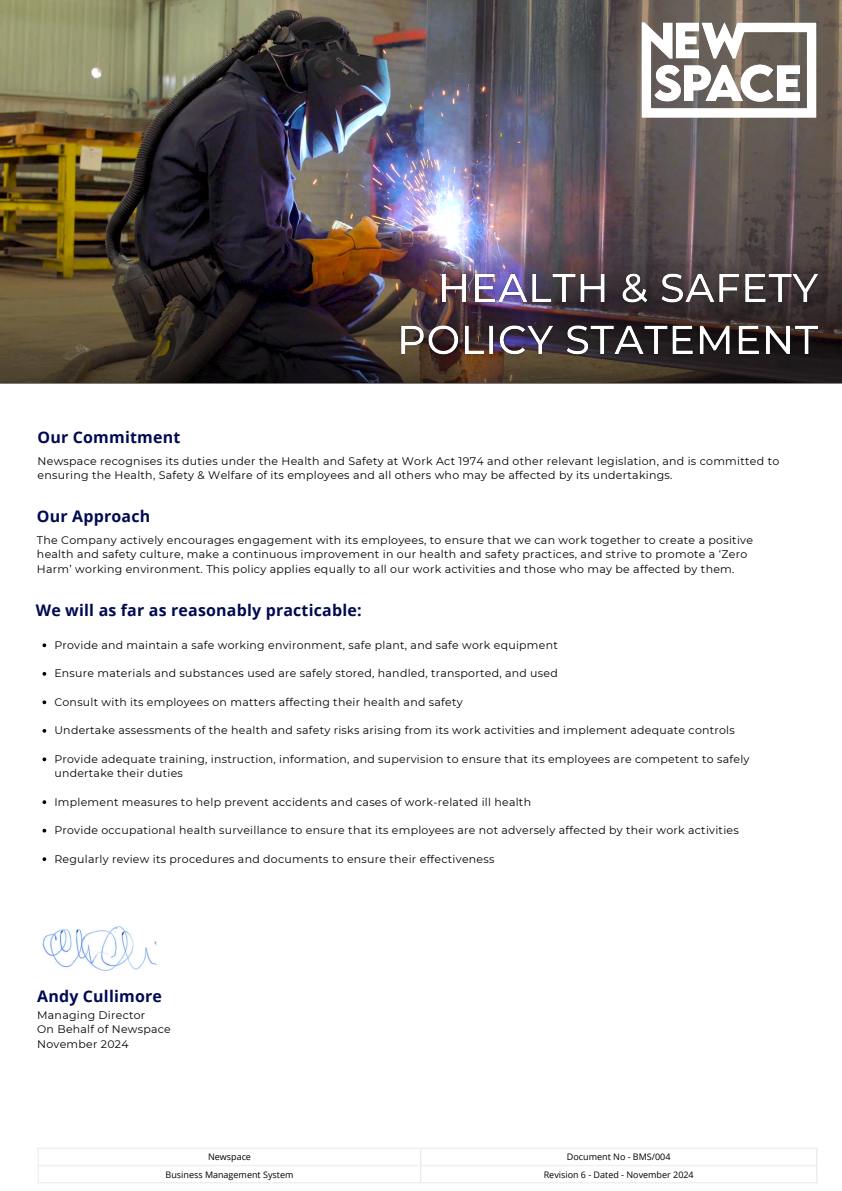
<style>
.page{position:relative;width:842px;height:1191px;background:#fff}
.page>*{position:absolute;margin:0;border:0;box-sizing:border-box;transform-origin:0 0}
.t1{font:700 16px "Open Sans";letter-spacing:.01em;color:#000a51}
.t2{font:11px/14.2px "Montserrat";letter-spacing:.025em;color:#000}
.t3{font:9px "Open Sans";color:#000}
</style>
<div class="page">
<img style="left:0;top:0;width:841px;height:383px">
<img style="left:42px;top:926px;width:115px;height:45px">
<hr style="left:38px;top:1148px;width:1px;height:33px;background:#f0f1f2">
<hr style="left:420px;top:1148px;width:2px;height:33px;background:#f0f1f2">
<hr style="left:816px;top:1148px;width:1px;height:33px;background:#f0f1f2">
<hr style="left:38px;top:1147px;width:779px;height:1px;background:#f0f1f2">
<hr style="left:38px;top:1164px;width:779px;height:2px;background:#f0f1f2">
<hr style="left:38px;top:1181px;width:779px;height:2px;background:#f0f1f2">
<img style="left:641px;top:21px;width:177px;height:98px">
<img style="left:395px;top:263px;width:429px;height:101px">
<svg style="left:43px;top:643px;width:3px;height:4px"></svg>
<svg style="left:43px;top:700px;width:3px;height:4px"></svg>
<svg style="left:43px;top:757px;width:3px;height:4px"></svg>
<svg style="left:43px;top:800px;width:3px;height:4px"></svg>
<svg style="left:43px;top:857px;width:3px;height:4px"></svg>
<p class="t1" style="left:38px;top:425px;width:144px">Our Commitment</p>
<p class="t2" style="left:38px;top:453px;width:743px">Newspace recognises its duties under the Health and Safety at Work Act 1974 and other relevant legislation, and is committed to ensuring the Health, Safety &amp; Welfare of its employees and all others who may be affected by its undertakings.</p>
<p class="t1" style="left:37px;top:505px;width:115px">Our Approach</p>
<p class="t2" style="left:37px;top:533px;width:718px">The Company actively encourages engagement with its employees, to ensure that we can work together to create a positive health and safety culture, make a continuous improvement in our health and safety practices, and strive to promote a ‘Zero<br>Harm’ working environment. This policy applies equally to all our work activities and those who may be affected by them.</p>
<p class="t1" style="left:36px;top:598px;width:327px">We will as far as reasonably practicable:</p>
<p class="t2" style="left:54px;top:637px;width:505px">Provide and maintain a safe working environment, safe plant, and safe work equipment</p>
<p class="t2" style="left:54px;top:666px;width:505px">Ensure materials and substances used are safely stored, handled, transported, and used</p>
<p class="t2" style="left:54px;top:694px;width:410px">Consult with its employees on matters affecting their health and safety</p>
<p class="t2" style="left:54px;top:723px;width:682px">Undertake assessments of the health and safety risks arising from its work activities and implement adequate controls</p>
<p class="t2" style="left:54px;top:751px;width:697px">Provide adequate training, instruction, information, and supervision to ensure that its employees are competent to safely undertake their duties</p>
<p class="t2" style="left:54px;top:794px;width:478px">Implement measures to help prevent accidents and cases of work-related ill health</p>
<h2 class="t2" style="left:54px;top:822px;width:686px">Provide occupational health surveillance to ensure that its employees are not adversely affected by their work activities</h2>
<p class="t2" style="left:54px;top:851px;width:442px">Regularly review its procedures and documents to ensure their effectiveness</p>
<h2 class="t1" style="left:37px;top:985px;width:126px">Andy Cullimore</h2>
<p class="t2" style="left:37px;top:1007px;width:110px">Managing Director</p>
<h2 class="t2" style="left:37px;top:1022px;width:135px">On Behalf of Newspace</h2>
<p class="t2" style="left:37px;top:1036px;width:93px">November 2024</p>
<p class="t3" style="left:208px;top:1150px;width:44px">Newspace</p>
<p class="t3" style="left:567px;top:1150px;width:105px">Document No - BMS/004</p>
<h2 class="t3" style="left:166px;top:1167px;width:129px">Business Management System</h2>
<p class="t3" style="left:544px;top:1167px;width:152px">Revision 6 - Dated - November 2024</p>
</div>
